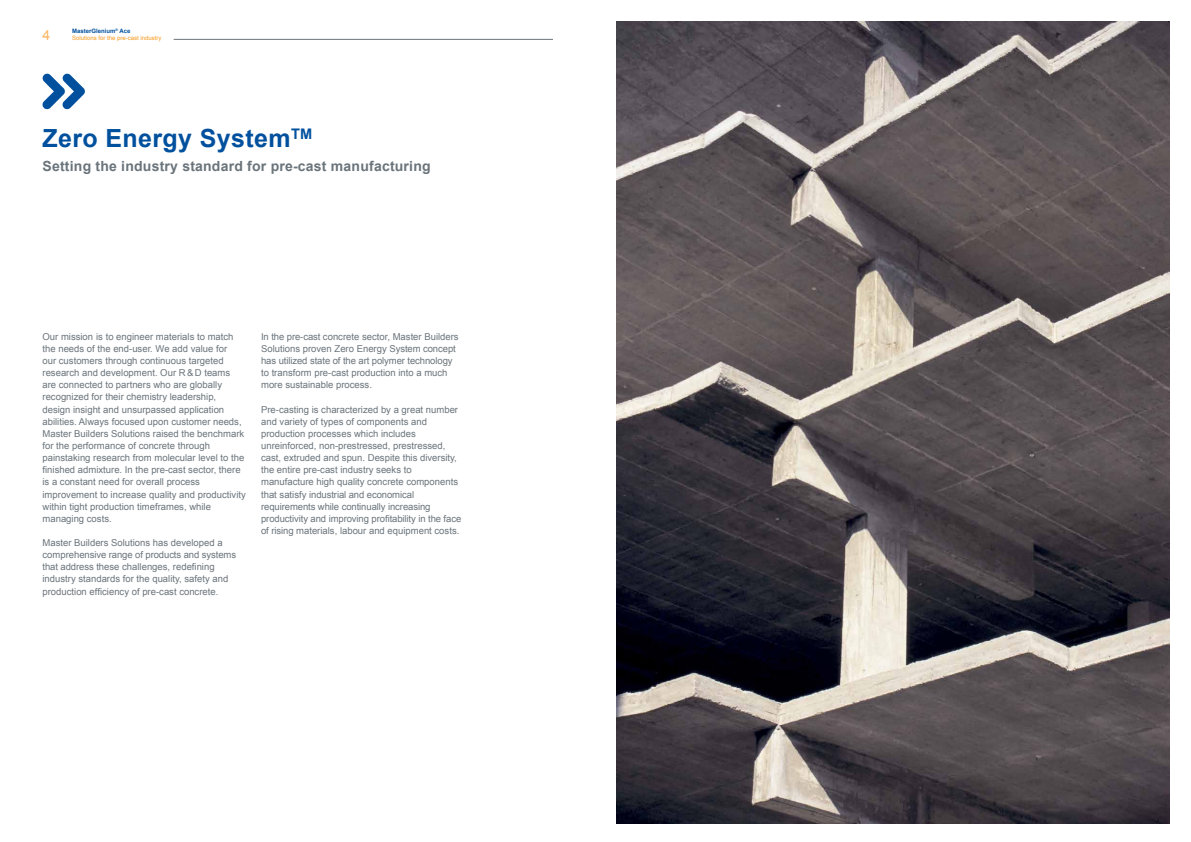
<style>
.page{position:relative;width:1191px;height:842px;background:#fff}
.page>*{position:absolute;margin:0;border:0;box-sizing:border-box;transform-origin:0 0}
.t1{font:700 25px "Arial";letter-spacing:.015em;color:#00509e}
.t2{font:700 14px "Arial";letter-spacing:.015em;color:#6a747b}
.t3{font:14px "Arial";color:#fcb562}
.t4{font:9.5px/12.1px "Arial";color:#6a747b}
.t5{font:6px/7.1px "Arial";color:#f8991d}
.s1{font-weight:700;color:#00509e}
</style>
<div class="page">
<img style="left:617px;top:21px;width:552px;height:802px">
<hr style="left:174px;top:39px;width:379px;height:1px;background:#6a747b">
<svg style="left:42px;top:74px;width:43px;height:35px"></svg>
<h2 class="t3" style="left:43px;top:26px;width:9px">4</h2>
<p class="t5" style="left:72px;top:27px;width:91px"><span class="s1">MasterGlenium</span><sup>®</sup> <span class="s1">Ace<br></span>Solutions for the pre-cast industry</p>
<h1 class="t1" style="left:43px;top:122px;width:271px">Zero Energy System<sup>TM</sup></h1>
<h2 class="t2" style="left:43px;top:157px;width:390px">Setting the industry standard for pre-cast manufacturing</h2>
<p class="t4" style="left:43px;top:330px;width:205px">Our mission is to engineer materials to match the needs of the end-user. We add value for<br>our customers through continuous targeted research and development. Our R &amp; D teams are connected to partners who are globally recognized for their chemistry leadership, design insight and unsurpassed application abilities. Always focused upon customer needs, Master Builders Solutions raised the benchmark for the performance of concrete through painstaking research from molecular level to the finished admixture. In the pre-cast sector, there is a constant need for overall process improvement to increase quality and productivity within tight production timeframes, while managing costs.</p>
<p class="t4" style="left:43px;top:537px;width:195px">Master Builders Solutions has developed a comprehensive range of products and systems that address these challenges, redefining industry standards for the quality, safety and production efficiency of pre-cast concrete.</p>
<p class="t4" style="left:261px;top:331px;width:199px">In the pre-cast concrete sector, Master Builders Solutions proven Zero Energy System concept has utilized state of the art polymer technology to transform pre-cast production into a much more sustainable process.</p>
<p class="t4" style="left:261px;top:403px;width:202px">Pre-casting is characterized by a great number and variety of types of components and production processes which includes unreinforced, non-prestressed, prestressed, cast, extruded and spun. Despite this diversity, the entire pre-cast industry seeks to manufacture high quality concrete components that satisfy industrial and economical requirements while continually increasing productivity and improving profitability in the face of rising materials, labour and equipment costs.</p>
</div>
